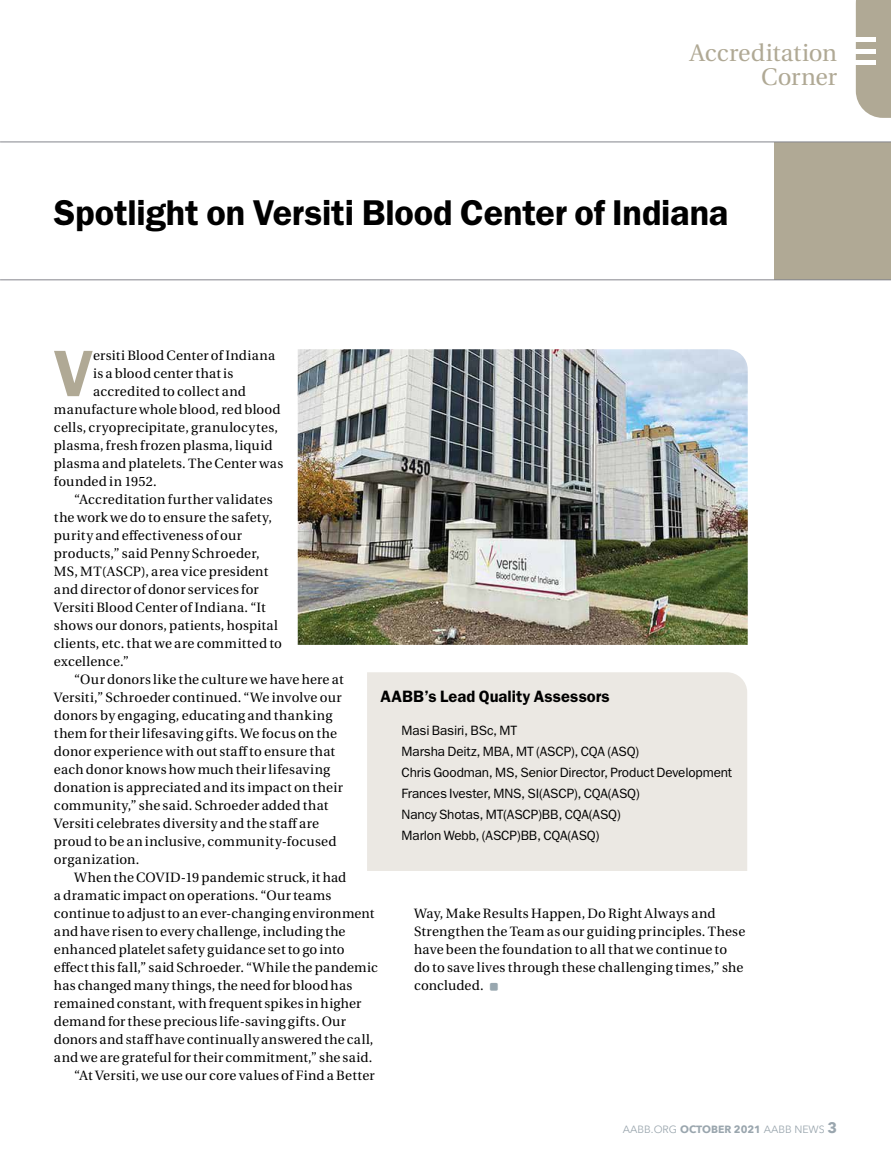
<style>
.page{position:relative;width:891px;height:1175px;background:#fff}
.page>*{position:absolute;margin:0;border:0;box-sizing:border-box;transform-origin:0 0}
.t1{font:600 66px "ITC Franklin Gothic Std";color:#b0a995}
.t2{font:600 36px "ITC Franklin Gothic Std";letter-spacing:-.005em;color:#000}
.t3{font:24px/24px "Heuristica";letter-spacing:-.005em;color:#b0a995;text-align:right}
.t4{font:600 16.5px "ITC Franklin Gothic Std";letter-spacing:.005em;color:#000}
.t5{font:13.5px/18px "Heuristica";letter-spacing:.015em;color:#000}
.t6{font:13.5px/21px "ITC Franklin Gothic Std";letter-spacing:-.01em;color:#000}
.t7{font:10.5px "Avenir Next";color:#9aa6ae}
.s1{font-weight:700}
.s2{font-weight:700;font-size:15px}
</style>
<div class="page">
<div style="left:774px;top:142px;width:117px;height:137px;background:#b0a995"></div>
<div style="left:367px;top:672px;width:380px;height:199px;background:#ebe8e3"></div>
<img style="left:298px;top:349px;width:450px;height:296px">
<hr style="left:0;top:141px;width:891px;height:1px;background:#84858c">
<div style="left:856px;top:0;width:35px;height:118px;background:#b0a995"></div>
<hr style="left:855px;top:38px;width:20px;height:4px;background:#fff">
<hr style="left:855px;top:49px;width:20px;height:4px;background:#fff">
<hr style="left:855px;top:60px;width:20px;height:4px;background:#fff">
<hr style="left:0;top:279px;width:891px;height:1px;background:#84858c">
<h3 class="t3" style="left:690px;top:41px;width:149px">Accreditation<br>Corner</h3>
<h2 class="t2" style="left:54px;top:191px;width:676px">Spotlight on Versiti Blood Center of Indiana</h2>
<h1 class="t1" style="left:54px;top:334px;width:41px">V</h1>
<p class="t5" style="left:93px;top:347px;width:184px">ersiti Blood Center of Indiana</p>
<p class="t5" style="left:93px;top:365px;width:142px">is a blood center that is</p>
<p class="t5" style="left:93px;top:383px;width:154px">accredited to collect and</p>
<p class="t5" style="left:54px;top:401px;width:228px">manufacture whole blood, red blood</p>
<p class="t5" style="left:54px;top:419px;width:225px">cells, cryoprecipitate, granulocytes,</p>
<p class="t5" style="left:54px;top:437px;width:220px">plasma, fresh frozen plasma, liquid</p>
<p class="t5" style="left:54px;top:455px;width:231px">plasma and platelets. The Center was</p>
<p class="t5" style="left:54px;top:473px;width:104px">founded in 1952.</p>
<p class="t5" style="left:74px;top:490px;width:200px">“Accreditation further validates</p>
<p class="t5" style="left:54px;top:508px;width:220px">the work we do to ensure the safety,</p>
<p class="t5" style="left:54px;top:526px;width:190px">purity and effectiveness of our</p>
<p class="t5" style="left:54px;top:544px;width:207px">products,” said Penny Schroeder,</p>
<p class="t5" style="left:54px;top:562px;width:216px">MS, MT(ASCP), area vice president</p>
<p class="t5" style="left:54px;top:580px;width:206px">and director of donor services for</p>
<p class="t5" style="left:54px;top:598px;width:213px">Versiti Blood Center of Indiana. “It</p>
<p class="t5" style="left:54px;top:616px;width:226px">shows our donors, patients, hospital</p>
<p class="t5" style="left:54px;top:634px;width:229px">clients, etc. that we are committed to</p>
<p class="t5" style="left:54px;top:652px;width:77px">excellence.”</p>
<p class="t5" style="left:74px;top:670px;width:271px">“Our donors like the culture we have here at</p>
<p class="t5" style="left:54px;top:688px;width:289px">Versiti,” Schroeder continued. “We involve our</p>
<p class="t5" style="left:54px;top:706px;width:280px">donors by engaging, educating and thanking</p>
<p class="t5" style="left:54px;top:724px;width:285px">them for their lifesaving gifts. We focus on the</p>
<p class="t5" style="left:54px;top:742px;width:283px">donor experience with out staff to ensure that</p>
<p class="t5" style="left:54px;top:760px;width:278px">each donor knows how much their lifesaving</p>
<p class="t5" style="left:54px;top:778px;width:291px">donation is appreciated and its impact on their</p>
<p class="t5" style="left:54px;top:796px;width:276px">community,” she said. Schroeder added that</p>
<p class="t5" style="left:54px;top:814px;width:267px">Versiti celebrates diversity and the staff are</p>
<p class="t5" style="left:54px;top:832px;width:284px">proud to be an inclusive, community-focused</p>
<p class="t5" style="left:54px;top:850px;width:87px">organization.</p>
<p class="t5" style="left:74px;top:868px;width:274px">When the COVID-19 pandemic struck, it had</p>
<p class="t5" style="left:54px;top:886px;width:279px">a dramatic impact on operations. “Our teams</p>
<p class="t5" style="left:54px;top:904px;width:322px">continue to adjust to an ever-changing environment</p>
<p class="t5" style="left:54px;top:922px;width:293px">and have risen to every challenge, including the</p>
<p class="t5" style="left:54px;top:940px;width:292px">enhanced platelet safety guidance set to go into</p>
<p class="t5" style="left:54px;top:958px;width:325px">effect this fall,” said Schroeder. “While the pandemic</p>
<p class="t5" style="left:54px;top:976px;width:300px">has changed many things, the need for blood has</p>
<p class="t5" style="left:54px;top:994px;width:309px">remained constant, with frequent spikes in higher</p>
<p class="t5" style="left:54px;top:1012px;width:294px">demand for these precious life-saving gifts. Our</p>
<p class="t5" style="left:54px;top:1030px;width:321px">donors and staff have continually answered the call,</p>
<p class="t5" style="left:54px;top:1048px;width:320px">and we are grateful for their commitment,” she said.</p>
<p class="t5" style="left:74px;top:1066px;width:302px">“At Versiti, we use our core values of Find a Better</p>
<p class="t4" style="left:381px;top:687px;width:231px">AABB’s Lead Quality Assessors</p>
<p class="t6" style="left:402px;top:720px;width:332px">Masi Basiri, BSc, MT<br>Marsha Deitz, MBA, MT (ASCP), CQA (ASQ)<br>Chris Goodman, MS, Senior Director, Product Development Frances Ivester, MNS, SI(ASCP), CQA(ASQ)<br>Nancy Shotas, MT(ASCP)BB, CQA(ASQ)<br>Marlon Webb, (ASCP)BB, CQA(ASQ)</p>
<p class="t5" style="left:414px;top:904px;width:333px">Way, Make Results Happen, Do Right Always and Strengthen the Team as our guiding principles. These have been the foundation to all that we continue to do to save lives through these challenging times,” she concluded.</p>
<p class="t7" style="left:623px;top:1120px;width:216px">AABB.ORG <span class="s1">OCTOBER 2021</span> AABB NEWS <span class="s2">3</span></p>
</div>
